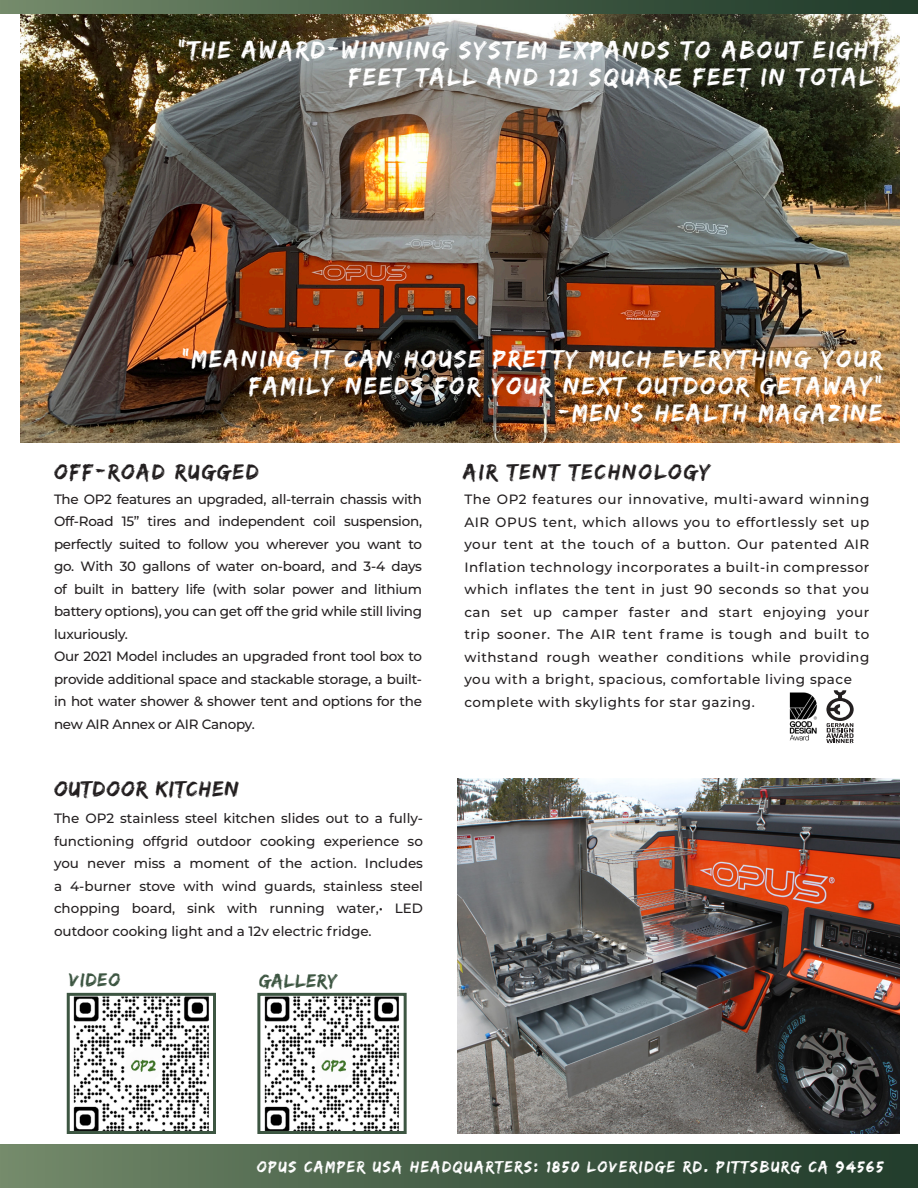
<style>
.page{position:relative;width:918px;height:1188px;background:#fff}
.page>*{position:absolute;margin:0;border:0;box-sizing:border-box;transform-origin:0 0}
.Paragraph_Style_1{font:25.5px/27px "Edo SZ";letter-spacing:.09em;color:#fff;text-align:right}
.Paragraph_Style_1-2{font:22.5px "Edo SZ";letter-spacing:.09em;color:#231f20}
.Paragraph_Style_1-3{font:22.5px "Edo SZ";letter-spacing:.05em;color:#231f20}
.Paragraph_Style_1-4{font:19.5px "Edo SZ";letter-spacing:.05em;color:#3d5642}
.Paragraph_Style_1-5{font:16.5px "Edo SZ";letter-spacing:.1em;color:#fff}
.t1{font:500 13.5px/22.5px "Montserrat";color:#231f20;text-align:justify}
.t2{font:500 13.5px "Montserrat";letter-spacing:.04em;color:#231f20}
</style>
<div class="page">
<img style="left:20px;top:14px;width:880px;height:428px">
<svg style="left:831px;top:690px;width:23px;height:53px"></svg>
<img style="left:789px;top:692px;width:42px;height:52px">
<img style="left:457px;top:778px;width:443px;height:356px">
<img style="left:264px;top:997px;width:135px;height:133px">
<div style="left:257px;top:993px;width:150px;height:141px;border:3px solid #3d5642"></div>
<img style="left:73px;top:997px;width:136px;height:133px">
<div style="left:67px;top:993px;width:149px;height:141px;border:3px solid #3d5642"></div>
<div style="left:0;top:1145px;width:918px;height:43px;background:linear-gradient(to right,#718868,#1d3828)"></div>
<svg style="left:1px;top:0;width:917px;height:14px;background:#465f48"></svg>
<svg style="left:0;top:0;width:1px;height:14px"></svg>
<p class="Paragraph_Style_1" style="left:178px;top:36px;width:705px">“THE AWARD-WINNING SYSTEM EXPANDS TO ABOUT EIGHT<br>FEET TALL AND 121 SQUARE FEET IN TOTAL”</p>
<p class="Paragraph_Style_1" style="left:182px;top:345px;width:701px">“MEANING IT CAN HOUSE PRETTY MUCH EVERYTHING YOUR<br>FAMILY NEEDS FOR YOUR NEXT OUTDOOR GETAWAY” -MEN’S HEALTH MAGAZINE</p>
<p class="Paragraph_Style_1-2" style="left:54px;top:459px;width:206px">OFF-ROAD RUGGED</p>
<p class="Paragraph_Style_1-2" style="left:464px;top:459px;width:248px">AIR TENT TECHNOLOGY</p>
<p class="t1" style="left:54px;top:487px;width:370px">The OP2 features an upgraded, all-terrain chassis with Off-Road 15” tires and independent coil suspension, perfectly suited to follow you wherever you want to go. With 30 gallons of water on-board, and 3-4 days of built in battery life (with solar power and lithium battery options), you can get off the grid while still living luxuriously.</p>
<p class="t1" style="left:54px;top:644px;width:370px">Our 2021 Model includes an upgraded front tool box to provide additional space and stackable storage, a built&shy;in hot water shower &amp; shower tent and options for the new AIR Annex or AIR Canopy.</p>
<p class="Paragraph_Style_1-3" style="left:54px;top:775px;width:186px">OUTDOOR KITCHEN</p>
<p class="t1" style="left:54px;top:806px;width:371px">The OP2 stainless steel kitchen slides out to a fully&shy;functioning offgrid outdoor cooking experience so you never miss a moment of the action. Includes a 4-burner stove with wind guards, stainless steel chopping board, sink with running water,• LED outdoor cooking light and a 12v electric fridge.</p>
<p class="Paragraph_Style_1-4" style="left:69px;top:969px;width:52px">VIDEO</p>
<p class="Paragraph_Style_1-4" style="left:259px;top:969px;width:80px">GALLERY</p>
<p class="t1" style="left:464px;top:488px;width:407px">The OP2 features our innovative, multi-award winning AIR OPUS tent, which allows you to effortlessly set up your tent at the touch of a button. Our patented AIR Inflation technology incorporates a built-in compressor which inflates the tent in just 90 seconds so that you can set up camper faster and start enjoying your trip sooner. The AIR tent frame is tough and built to withstand rough weather conditions while providing you with a bright, spacious, comfortable living space</p>
<p class="t2" style="left:464px;top:693px;width:292px">complete with skylights for star gazing.</p>
<p class="Paragraph_Style_1-5" style="left:257px;top:1157px;width:628px">OPUS CAMPER USA HEADQUARTERS: 1850 LOVERIDGE RD. PITTSBURG CA 94565</p>
</div>
